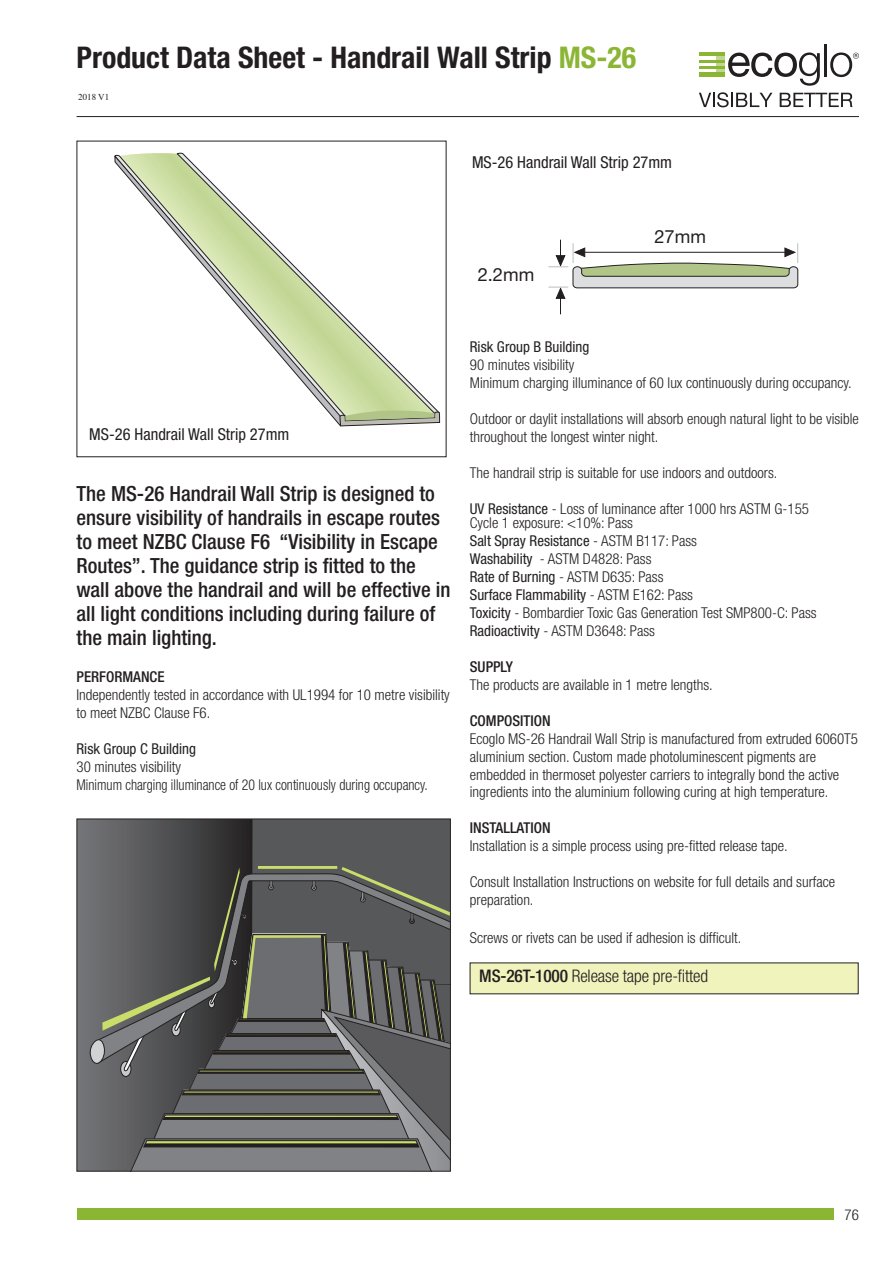
<style>
.page{position:relative;width:893px;height:1263px;background:#fff}
.page>*{position:absolute;margin:0;border:0;box-sizing:border-box;transform-origin:0 0}
.t1{font:700 condensed 29.85px "Helvetica Neue";color:#231f20}
.t2{font:500 condensed 20.85px/23.9px "Helvetica Neue";color:#231f20}
.t3{font:18.3px "Helvetica Neue";color:#231f20}
.t4{font:300 condensed 17.4px "Helvetica Neue";letter-spacing:-.01em;color:#231f20}
.t5{font:condensed 16.5px "Helvetica Neue";color:#231f20}
.t6{font:300 condensed 15px/18px "Helvetica Neue";color:#231f20}
.t7{font:condensed 15px "Helvetica Neue";color:#231f20}
.t8{font:300 condensed 15px "Helvetica Neue";color:#231f20;scale:.92 1}
.t9{font:500 condensed 15px "Helvetica Neue";color:#231f20}
.t10{font:9px "Times";color:#231f20}
.s1{color:#8ab634}
.s2{font-weight:400}
.s3{font-weight:300}
.s4{font-weight:500}
</style>
<div class="page">
<div style="left:77px;top:1208px;width:757px;height:12px;background:#8ab634"></div>
<div style="left:699px;top:52px;width:25px;height:5px;background:#8ab634"></div>
<div style="left:699px;top:72px;width:25px;height:5px;background:#8ab634"></div>
<hr style="left:699px;top:66px;width:25px;height:3px;background:#8ab634">
<hr style="left:699px;top:60px;width:25px;height:3px;background:#8ab634">
<svg style="left:716px;top:52px;width:104px;height:34px"></svg>
<hr style="left:824px;top:44px;width:3px;height:32px;background:#231f20">
<svg style="left:830px;top:52px;width:29px;height:25px"></svg>
<svg style="left:699px;top:92px;width:73px;height:15px"></svg>
<svg style="left:780px;top:93px;width:73px;height:14px"></svg>
<hr style="left:77px;top:116px;width:782px;height:1px;background:#231f20">
<svg style="left:115px;top:156px;width:225px;height:270px"></svg>
<svg style="left:177px;top:153px;width:256px;height:260px"></svg>
<svg style="left:340px;top:406px;width:100px;height:20px"></svg>
<svg style="left:548px;top:240px;width:251px;height:74px"></svg>
<div style="left:79px;top:821px;width:10px;height:348px;background:#727376"></div>
<svg style="left:89px;top:821px;width:360px;height:348px"></svg>
<div style="left:77px;top:819px;width:374px;height:352px;border:1px solid #231f20"></div>
<div style="left:470px;top:963px;width:388px;height:31px;background:#f1f3bd"></div>
<p class="t1" style="left:77px;top:39px;width:561px">Product Data Sheet - Handrail Wall Strip <span class="s1">MS-26</span></p>
<p class="t10" style="left:78px;top:89px;width:32px">2018 V1</p>
<p class="t5" style="left:472px;top:153px;width:202px">MS-26 Handrail Wall Strip 27mm</p>
<p class="t3" style="left:478px;top:264px;width:58px">2.2mm</p>
<p class="t3" style="left:654px;top:225px;width:53px">27mm</p>
<p class="t5" style="left:89px;top:425px;width:202px">MS-26 Handrail Wall Strip 27mm</p>
<p class="t2" style="left:77px;top:482px;width:365px">The MS-26 Handrail Wall Strip is designed to ensure visibility of handrails in escape routes to meet NZBC Clause F6 “Visibility in Escape Routes”. The guidance strip is fitted to the</p>
<p class="t2" style="left:77px;top:577px;width:375px">wall above the handrail and will be effective in all light conditions including during failure of</p>
<p class="t2" style="left:77px;top:625px;width:142px">the main lighting.</p>
<p class="t9" style="left:77px;top:668px;width:90px">PERFORMANCE</p>
<p class="t6" style="left:77px;top:686px;width:375px">Independently tested in accordance with UL1994 for 10 metre visibility</p>
<p class="t6" style="left:77px;top:704px;width:135px">to meet NZBC Clause F6.</p>
<p class="t7" style="left:77px;top:740px;width:121px">Risk Group C Building</p>
<p class="t6" style="left:77px;top:757px;width:106px">30 minutes visibility</p>
<p class="t8" style="left:77px;top:776px;width:383px">Minimum charging illuminance of 20 lux continuously during occupancy.</p>
<p class="t7" style="left:470px;top:338px;width:121px">Risk Group B Building</p>
<p class="t6" style="left:470px;top:356px;width:106px">90 minutes visibility</p>
<p class="t6" style="left:470px;top:373px;width:383px">Minimum charging illuminance of 60 lux continuously during occupancy.</p>
<p class="t6" style="left:470px;top:409px;width:390px">Outdoor or daylit installations will absorb enough natural light to be visible throughout the longest winter night.</p>
<p class="t6" style="left:470px;top:463px;width:309px">The handrail strip is suitable for use indoors and outdoors.</p>
<p class="t6" style="left:470px;top:499px;width:341px"><span class="s2">UV Resistance</span> - Loss of luminance after 1000 hrs ASTM G-155</p>
<p class="t6" style="left:470px;top:514px;width:165px">Cycle 1 exposure: &lt;10%: Pass</p>
<p class="t7" style="left:470px;top:532px;width:229px">Salt Spray Resistance <span class="s3">- ASTM B117: Pass</span></p>
<p class="t6" style="left:470px;top:550px;width:183px"><span class="s2">Washability</span> - ASTM D4828: Pass</p>
<p class="t6" style="left:470px;top:568px;width:195px"><span class="s2">Rate of Burning</span> - ASTM D635: Pass</p>
<p class="t7" style="left:470px;top:586px;width:225px">Surface Flammability <span class="s3">- ASTM E162: Pass</span></p>
<p class="t6" style="left:470px;top:604px;width:348px"><span class="s2">Toxicity</span> - Bombardier Toxic Gas Generation Test SMP800-C: Pass</p>
<p class="t6" style="left:470px;top:622px;width:187px"><span class="s2">Radioactivity</span> - ASTM D3648: Pass</p>
<p class="t9" style="left:470px;top:658px;width:45px">SUPPLY</p>
<p class="t6" style="left:470px;top:675px;width:244px">The products are available in 1 metre lengths.</p>
<p class="t9" style="left:470px;top:711px;width:82px">COMPOSITION</p>
<p class="t6" style="left:470px;top:729px;width:390px">Ecoglo MS-26 Handrail Wall Strip is manufactured from extruded 6060T5 aluminium section. Custom made photoluminescent pigments are embedded in thermoset polyester carriers to integrally bond the active ingredients into the aluminium following curing at high temperature.</p>
<p class="t9" style="left:470px;top:819px;width:82px">INSTALLATION</p>
<p class="t6" style="left:470px;top:837px;width:319px">Installation is a simple process using pre-fitted release tape.</p>
<p class="t6" style="left:470px;top:873px;width:367px">Consult Installation Instructions on website for full details and surface preparation.</p>
<p class="t6" style="left:470px;top:928px;width:273px">Screws or rivets can be used if adhesion is difficult.</p>
<p class="t4" style="left:479px;top:966px;width:230px"><span class="s4">MS-26T-1000</span> Release tape pre-fitted</p>
<p class="t6" style="left:845px;top:1205px;width:16px">76</p>
</div>
